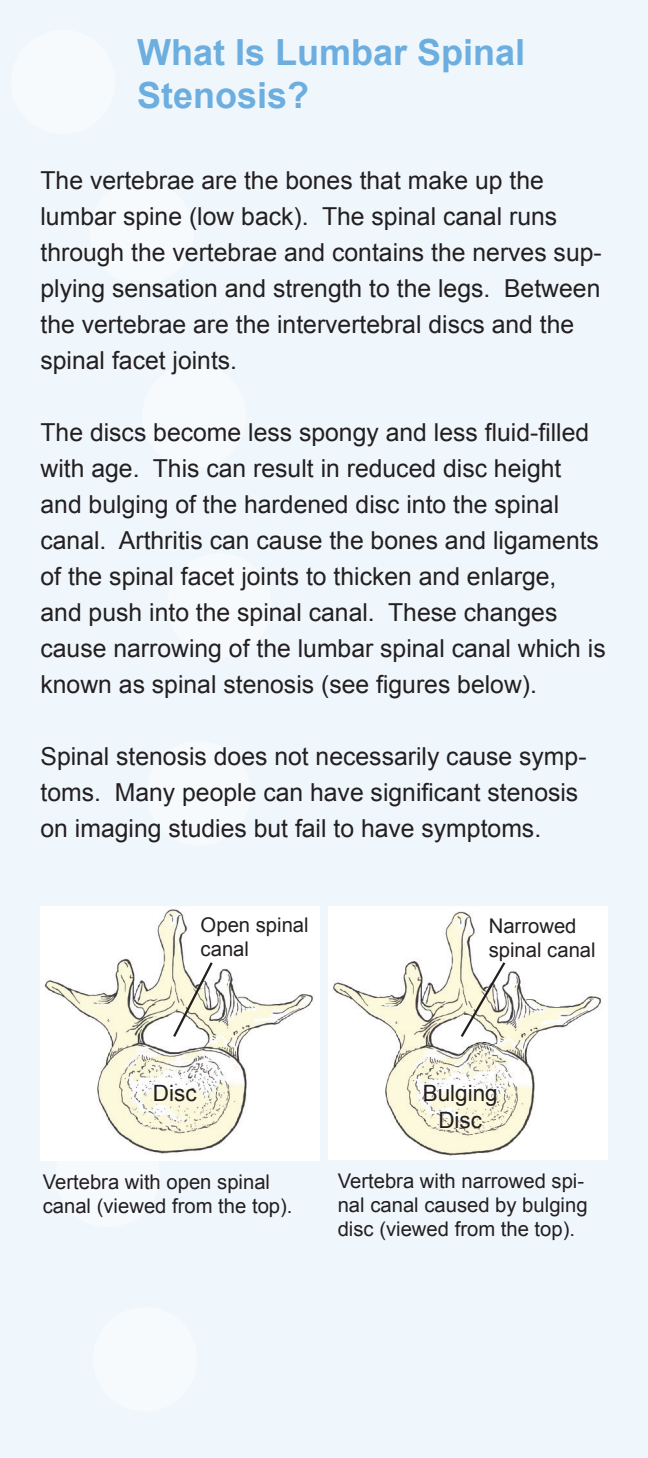
<style>
.page{position:relative;width:648px;height:1458px;background:#f0f7fc}
.page>*{position:absolute;margin:0;border:0;box-sizing:border-box;transform-origin:0 0}
.Left_Hand_Heading{font:700 36px/43.2px "Arial";color:#6caedf}
.Body_Text{font:24.75px/36px "Arial";color:#231f20}
.Body_Text-2{font:22.5px "Arial";color:#231f20}
.Body_Text-3{font:20.25px/24.3px "Arial";color:#231f20}
</style>
<div class="page">
<svg style="left:89px;top:180px;width:106px;height:106px"></svg>
<svg style="left:141px;top:363px;width:106px;height:106px"></svg>
<svg style="left:166px;top:552px;width:106px;height:107px"></svg>
<svg style="left:146px;top:740px;width:106px;height:107px"></svg>
<svg style="left:55px;top:1160px;width:106px;height:68px"></svg>
<svg style="left:92px;top:1306px;width:106px;height:106px"></svg>
<svg style="left:10px;top:29px;width:106px;height:106px"></svg>
<img style="left:40px;top:907px;width:280px;height:253px">
<img style="left:328px;top:907px;width:279px;height:253px">
<svg style="left:94px;top:930px;width:121px;height:109px"></svg>
<svg style="left:459px;top:960px;width:48px;height:80px"></svg>
<p class="Left_Hand_Heading" style="left:137px;top:32px;width:390px">What Is Lumbar Spinal<br>Stenosis?</p>
<p class="Body_Text" style="left:40px;top:163px;width:563px">The vertebrae are the bones that make up the lumbar spine (low back). The spinal canal runs through the vertebrae and contains the nerves sup&shy;plying sensation and strength to the legs. Between the vertebrae are the intervertebral discs and the spinal facet joints.</p>
<p class="Body_Text" style="left:40px;top:415px;width:567px">The discs become less spongy and less fluid-filled with age. This can result in reduced disc height and bulging of the hardened disc into the spinal canal. Arthritis can cause the bones and ligaments of the spinal facet joints to thicken and enlarge,<br>and push into the spinal canal. These changes cause narrowing of the lumbar spinal canal which is known as spinal stenosis (see figures below).</p>
<p class="Body_Text" style="left:40px;top:739px;width:548px">Spinal stenosis does not necessarily cause symp&shy;toms. Many people can have significant stenosis on imaging studies but fail to have symptoms.</p>
<p class="Body_Text-3" style="left:201px;top:912px;width:110px">Open spinal canal</p>
<p class="Body_Text-3" style="left:489px;top:914px;width:108px">Narrowed spinal canal</p>
<p class="Body_Text-2" style="left:153px;top:1079px;width:45px">Disc</p>
<p class="Body_Text-2" style="left:423px;top:1079px;width:77px">Bulging</p>
<p class="Body_Text-2" style="left:438px;top:1106px;width:45px">Disc</p>
<p class="Body_Text-3" style="left:43px;top:1170px;width:251px">Vertebra with open spinal canal (viewed from the top).</p>
<p class="Body_Text-3" style="left:338px;top:1169px;width:251px">Vertebra with narrowed spi&shy;nal canal caused by bulging disc (viewed from the top).</p>
</div>
